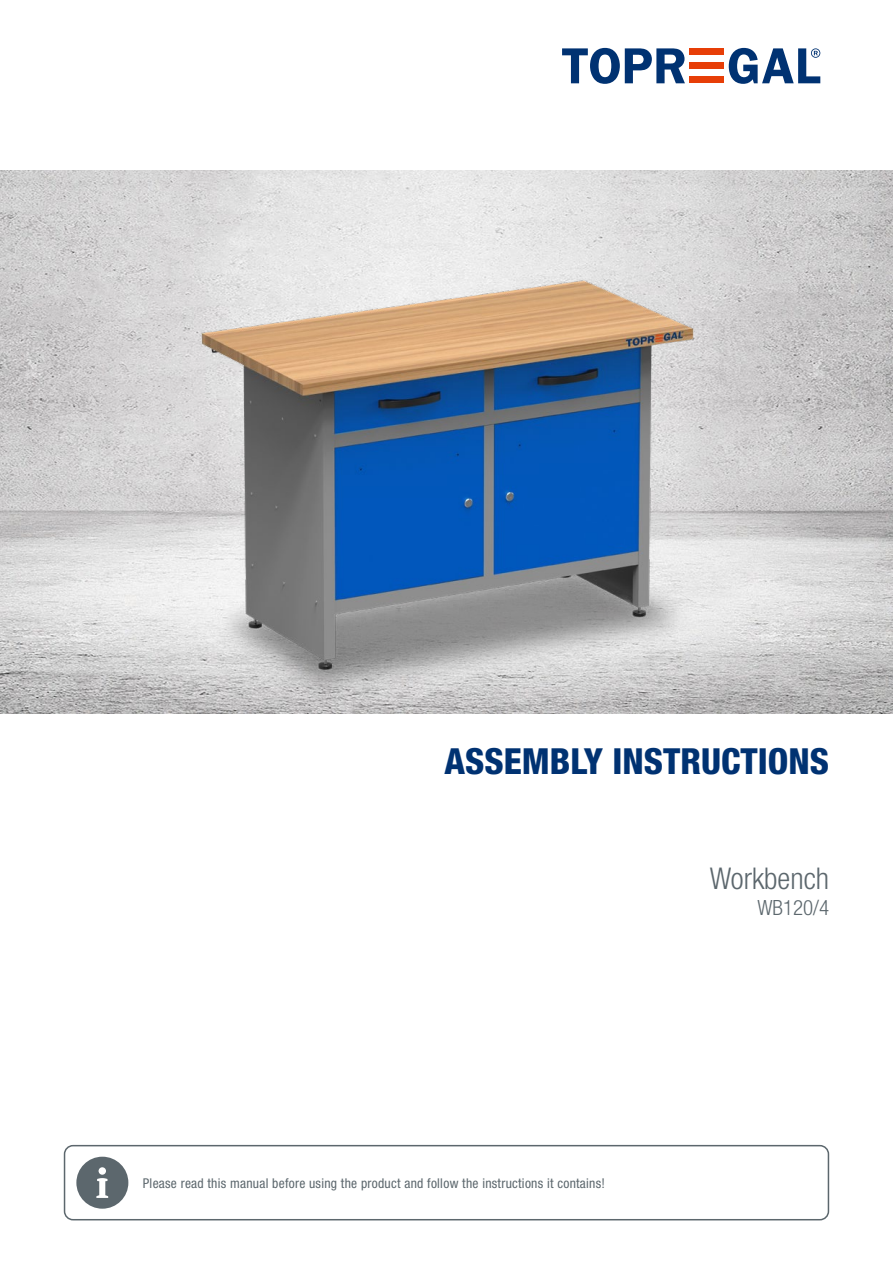
<style>
.page{position:relative;width:893px;height:1263px;background:#fff}
.page>*{position:absolute;margin:0;border:0;box-sizing:border-box;transform-origin:0 0}
.t1{font:800 condensed 36px "Helvetica Neue LT Pro";color:#003272}
.t2{font:300 condensed 30px "Helvetica Neue LT Pro";color:#5c676d}
.t3{font:300 condensed 21px "Helvetica Neue LT Pro";color:#5c676d}
.t4{font:condensed 13.5px "Helvetica Neue LT Pro";letter-spacing:.02em;color:#5c676d}
</style>
<div class="page">
<svg style="left:562px;top:48px;width:123px;height:36px"></svg>
<div style="left:689px;top:48px;width:35px;height:7px;background:#e73e07"></div>
<div style="left:689px;top:62px;width:35px;height:7px;background:#e73e07"></div>
<div style="left:689px;top:76px;width:35px;height:7px;background:#e73e07"></div>
<svg style="left:729px;top:48px;width:91px;height:36px"></svg>
<img style="left:0;top:170px;width:893px;height:543px">
<img style="left:136px;top:188px;width:607px;height:525px">
<div style="left:64px;top:1145px;width:765px;height:75px;border:2px solid #5c676d;border-radius:9px"></div>
<svg style="left:76px;top:1157px;width:52px;height:52px"></svg>
<h1 class="t1" style="left:445px;top:739px;width:386px">ASSEMBLY INSTRUCTIONS</h1>
<p class="t4" style="left:143px;top:1175px;width:464px">Please read this manual before using the product and follow the instructions it contains!</p>
<h2 class="t2" style="left:710px;top:861px;width:121px">Workbench</h2>
<h3 class="t3" style="left:757px;top:895px;width:73px">WB120/4</h3>
</div>
